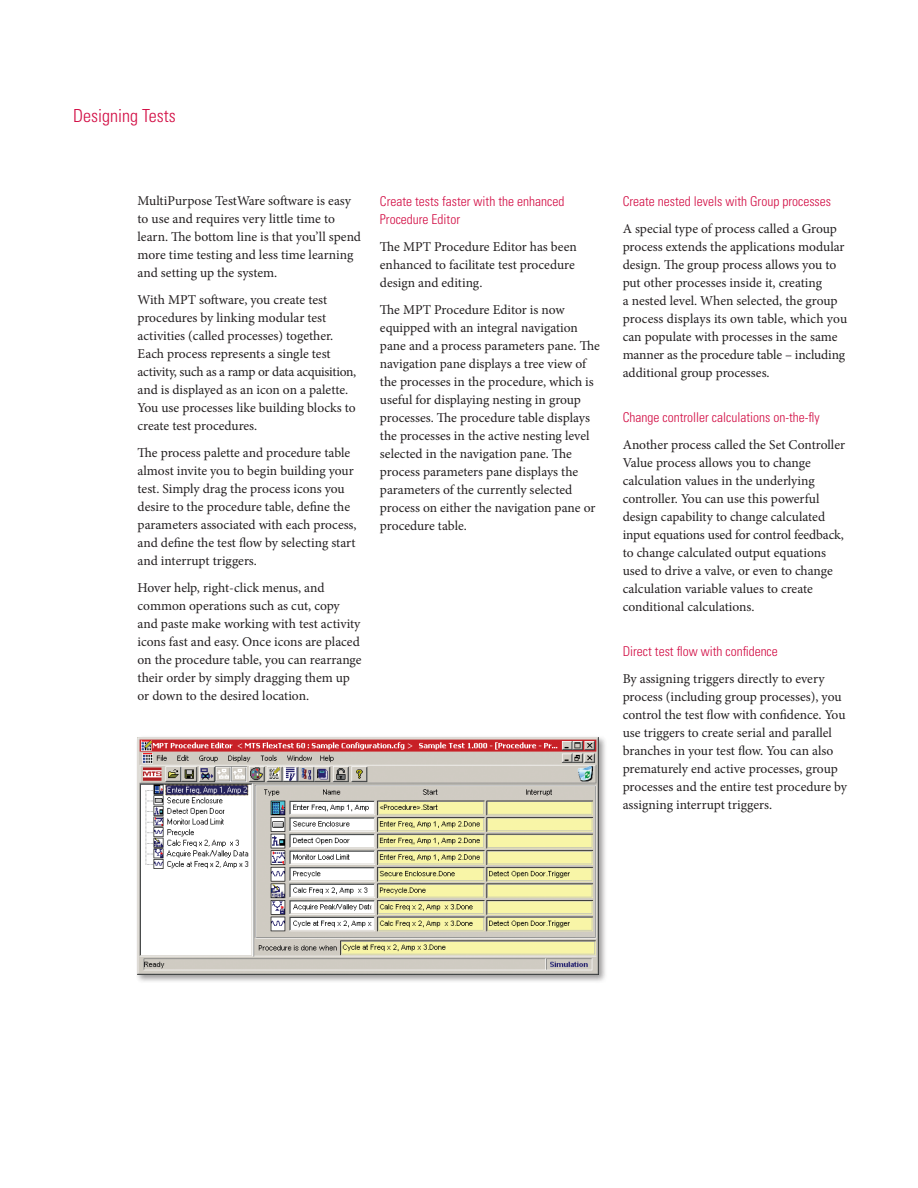
<style>
.page{position:relative;width:918px;height:1188px;background:#fff}
.page>*{position:absolute;margin:0;border:0;box-sizing:border-box;transform-origin:0 0}
.Section_Headline{font:300 condensed 18px "Univers";color:#d20d44}
.Body_copy{font:13.5px/18px "Minion Pro";color:#231f20}
.Section_Subhead_-_RE{font:300 condensed 13.5px/18px "Univers";color:#d20d44}
</style>
<div class="page">
<div style="left:136px;top:736px;width:472px;height:248px;background:#231f20;opacity:.45"></div>
<img style="left:138px;top:737px;width:460px;height:238px">
<p class="Section_Headline" style="left:73px;top:105px;width:104px">Designing Tests</p>
<p class="Body_copy" style="left:138px;top:192px;width:225px">MultiPurpose TestWare software is easy to use and requires very little time to learn. The bottom line is that you’ll spend more time testing and less time learning and setting up the system.</p>
<p class="Body_copy" style="left:138px;top:291px;width:220px">With MPT software, you create test procedures by linking modular test activities (called processes) together.<br>Each process represents a single test activity, such as a ramp or data acquisition, and is displayed as an icon on a palette.<br>You use processes like building blocks to create test procedures.</p>
<p class="Body_copy" style="left:138px;top:444px;width:221px">The process palette and procedure table almost invite you to begin building your test. Simply drag the process icons you desire to the procedure table, define the parameters associated with each process, and define the test flow by selecting start and interrupt triggers.</p>
<p class="Body_copy" style="left:138px;top:579px;width:226px">Hover help, right-click menus, and common operations such as cut, copy and paste make working with test activity icons fast and easy. Once icons are placed on the procedure table, you can rearrange their order by simply dragging them up or down to the desired location.</p>
<p class="Section_Subhead_-_RE" style="left:380px;top:192px;width:186px">Create tests faster with the enhanced<br>Procedure Editor</p>
<p class="Body_copy" style="left:380px;top:237px;width:198px">The MPT Procedure Editor has been enhanced to facilitate test procedure design and editing.</p>
<p class="Body_copy" style="left:380px;top:300px;width:221px">The MPT Procedure Editor is now equipped with an integral navigation pane and a process parameters pane. The navigation pane displays a tree view of the processes in the procedure, which is useful for displaying nesting in group processes. The procedure table displays the processes in the active nesting level selected in the navigation pane. The process parameters pane displays the parameters of the currently selected process on either the navigation pane or procedure table.</p>
<p class="Section_Subhead_-_RE" style="left:623px;top:192px;width:210px">Create nested levels with Group processes</p>
<p class="Body_copy" style="left:623px;top:219px;width:226px">A special type of process called a Group process extends the applications modular design. The group process allows you to put other processes inside it, creating<br>a nested level. When selected, the group process displays its own table, which you can populate with processes in the same manner as the procedure table – including additional group processes.</p>
<p class="Section_Subhead_-_RE" style="left:623px;top:408px;width:199px">Change controller calculations on-the-fly</p>
<p class="Body_copy" style="left:623px;top:435px;width:224px">Another process called the Set Controller Value process allows you to change calculation values in the underlying controller. You can use this powerful design capability to change calculated input equations used for control feedback, to change calculated output equations used to drive a valve, or even to change calculation variable values to create conditional calculations.</p>
<p class="Section_Subhead_-_RE" style="left:623px;top:642px;width:157px">Direct test flow with confidence</p>
<p class="Body_copy" style="left:623px;top:669px;width:226px">By assigning triggers directly to every process (including group processes), you control the test flow with confidence. You use triggers to create serial and parallel branches in your test flow. You can also prematurely end active processes, group processes and the entire test procedure by assigning interrupt triggers.</p>
</div>
